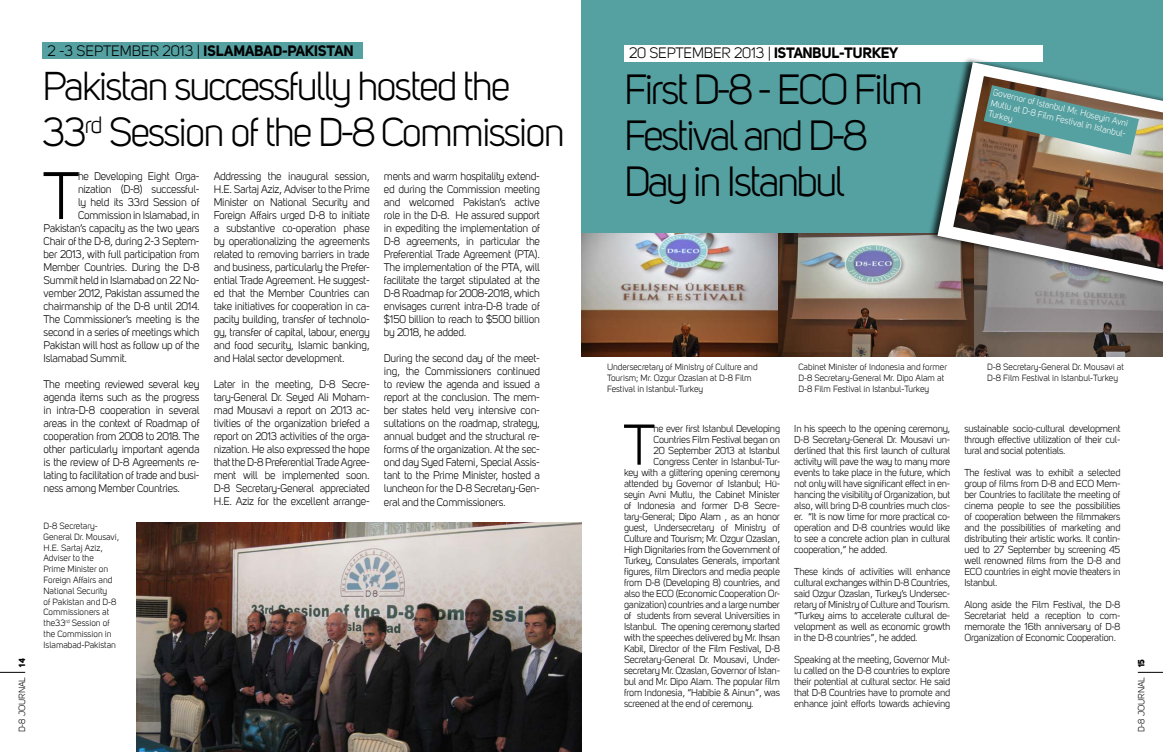
<style>
.page{position:relative;width:1163px;height:752px;background:#fff}
.page>*{position:absolute;margin:0;border:0;box-sizing:border-box;transform-origin:0 0}
.t1{font:66.1px "Uni Sans";color:#000}
.t2{font:56.6px "Uni Sans";color:#000}
.t3{font:42px/46px "Uni Sans";letter-spacing:-.06em;color:#000}
.t4{font:40px/46px "Uni Sans";letter-spacing:-.05em;color:#000}
.t5{font:700 15px "Uni Sans";letter-spacing:-.01em;color:#000}
.t6{font:15px "Uni Sans";color:#000}
.t7{font:11px/13px "Uni Sans";letter-spacing:-.02em;color:#000;text-align:justify}
.t8{font:10px/11px "Uni Sans";letter-spacing:-.02em;color:#000;text-align:justify}
.t9{font:9px/10.8px "Uni Sans";color:#000}
.t10{font:9px/10.8px "Uni Sans";color:#fff}
.s1{font-weight:400}
.s2{font-weight:800}
</style>
<div class="page">
<svg style="left:0;top:671px;width:25px;height:1px"></svg>
<svg style="left:1138px;top:671px;width:24px;height:1px"></svg>
<img style="left:136px;top:522px;width:445px;height:229px">
<div style="left:43px;top:43px;width:320px;height:16px;background:#55a0a1"></div>
<img style="left:581px;top:232px;width:581px;height:124px">
<div style="left:581px;top:0;width:581px;height:232px;background:#55a0a1"></div>
<div style="left:624px;top:45px;width:418px;height:16px;background:#fff"></div>
<div style="left:927px;top:57px;width:235px;height:235px;background:#000;opacity:.75"></div>
<svg style="left:937px;top:62px;width:225px;height:219px"></svg>
<img style="left:953px;top:76px;width:209px;height:193px">
<svg style="left:981px;top:83px;width:159px;height:73px"></svg>
<h3 class="t6" style="left:48px;top:42px;width:48px">2 -3 September</h3>
<h3 class="t5" style="left:162px;top:42px;width:73px"><span class="s1">2013 |</span> ISLAMA</h3>
<h3 class="t5" style="left:254px;top:42px;width:69px">BAD-PAKISTA</h3>
<h3 class="t5" style="left:344px;top:42px;width:12px">N</h3>
<h3 class="t6" style="left:629px;top:44px;width:40px">20 September</h3>
<h3 class="t5" style="left:734px;top:44px;width:166px"><span class="s1">2013 |</span> ISTANBU L-TU RKEY</h3>
<h3 class="t4" style="left:43px;top:63px;width:524px">Pakistan successfully hosted the<br>33<sup>rd</sup> Session of the D-8 Commission</h3>
<h3 class="t3" style="left:624px;top:67px;width:300px">First D-8 - ECO Film<br>Festival and D-8<br>Day in Istanbul</h3>
<p class="t10" style="left:994px;top:87px;width:141px;rotate:13deg">Governor of Istanbul Mr. Hüseyin Avni<br>Mutlu at D-8 Film Festival in Istanbul-<br>Turkey</p>
<h1 class="t1" style="left:43px;top:158px;width:38px">T</h1>
<p class="t7" style="left:78px;top:169px;width:123px">he Developing Eight Orga-</p>
<p class="t7" style="left:214px;top:170px;width:157px">Addressing the inaugural session, H.E. Sartaj Aziz, Adviser to the Prime Minister on National Security and Foreign Affairs urged D-8 to initiate a substantive co-operation phase by operationalizing the agreements related to removing barriers in trade and business, particularly the Prefer&shy;ential Trade Agreement. He suggest&shy;ed that the Member Countries can take initiatives for cooperation in ca&shy;pacity building, transfer of technolo&shy;gy, transfer of capital, labour, energy and food security, Islamic banking, and Halal sector development.</p>
<p class="t7" style="left:214px;top:378px;width:157px">Later in the meeting, D-8 Secre&shy;tary-General Dr. Seyed Ali Moham&shy;mad Mousavi a report on 2013 ac&shy;tivities of the organization briefed a report on 2013 activities of the orga&shy;nization. He also expressed the hope that the D-8 Preferential Trade Agree&shy;ment will be implemented soon.<br>D-8 Secretary-General appreciated H.E. Aziz for the excellent arrange-</p>
<p class="t7" style="left:384px;top:170px;width:157px">ments and warm hospitality extend&shy;ed during the Commission meeting and welcomed Pakistan’s active role in the D-8. He assured support in expediting the implementation of D-8 agreements, in particular the Preferential Trade Agreement (PTA).<br>The implementation of the PTA, will facilitate the target stipulated at the D-8 Roadmap for 2008-2018, which envisages current intra-D-8 trade of $150 billion to reach to $500 billion by 2018, he added.</p>
<p class="t7" style="left:384px;top:352px;width:157px">During the second day of the meet&shy;ing, the Commissioners continued to review the agenda and issued a report at the conclusion. The mem&shy;ber states held very intensive con&shy;sultations on the roadmap‚ strategy‚ annual budget and the structural re&shy;forms of the organization. At the sec&shy;ond day Syed Fatemi, Special Assis&shy;tant to the Prime Minister, hosted a luncheon for the D-8 Secretary-Gen&shy;eral and the Commissioners.</p>
<p class="t7" style="left:78px;top:182px;width:123px">nization (D-8) successful-</p>
<p class="t7" style="left:78px;top:195px;width:123px">ly held its 33rd Session of</p>
<p class="t7" style="left:78px;top:209px;width:123px">Commission in Islamabad, in</p>
<p class="t7" style="left:44px;top:222px;width:157px">Pakistan’s capacity as the two years</p>
<p class="t7" style="left:44px;top:235px;width:157px">Chair of the D-8, during 2-3 Septem-</p>
<p class="t7" style="left:44px;top:248px;width:157px">ber 2013, with full participation from</p>
<p class="t7" style="left:44px;top:261px;width:157px">Member Countries. During the D-8</p>
<p class="t7" style="left:44px;top:274px;width:157px">Summit held in Islamabad on 22 No-</p>
<p class="t7" style="left:44px;top:287px;width:157px">vember 2012, Pakistan assumed the</p>
<p class="t7" style="left:44px;top:300px;width:157px">chairmanship of the D-8 until 2014.</p>
<p class="t7" style="left:44px;top:313px;width:157px">The Commissioner’s meeting is the</p>
<p class="t7" style="left:44px;top:326px;width:157px">second in a series of meetings which</p>
<p class="t7" style="left:44px;top:339px;width:157px">Pakistan will host as follow up of the</p>
<p class="t7" style="left:44px;top:352px;width:85px">Islamabad Summit.</p>
<p class="t7" style="left:44px;top:378px;width:157px">The meeting reviewed several key agenda items such as the progress in intra-D-8 cooperation in several areas in the context of Roadmap of cooperation from 2008 to 2018. The other particularly important agenda is the review of D-8 Agreements re&shy;lating to facilitation of trade and busi&shy;ness among Member Countries.</p>
<p class="t9" style="left:607px;top:361px;width:152px">Undersecretary of Ministry of Culture and<br>Tourism; Mr. Ozgur Ozaslan at D-8 Film<br>Festival in Istanbul-Turkey</p>
<p class="t9" style="left:987px;top:361px;width:138px">D-8 Secretary-General Dr. Mousavi at<br>D-8 Film Festival in Istanbul-Turkey</p>
<p class="t9" style="left:798px;top:361px;width:150px">Cabinet Minister of Indonesia and former<br>D-8 Secretary-General Mr. Dipo Alam at<br>D-8 Film Festival in Istanbul-Turkey</p>
<h2 class="t2" style="left:623px;top:412px;width:33px">T</h2>
<p class="t8" style="left:653px;top:422px;width:128px">he ever first Istanbul Developing</p>
<p class="t8" style="left:964px;top:422px;width:157px">sustainable socio-cultural development through effective utilization of their cul&shy;tural and social potentials.</p>
<p class="t8" style="left:964px;top:466px;width:157px">The festival was to exhibit a selected group of films from D-8 and ECO Mem&shy;ber Countries to facilitate the meeting of cinema people to see the possibilities of cooperation between the filmmakers and the possibilities of marketing and distributing their artistic works. It contin&shy;ued to 27 September by screening 45 well renowned films from the D-8 and ECO countries in eight movie theaters in Istanbul.</p>
<p class="t8" style="left:964px;top:598px;width:157px">Along aside the Film Festival, the D-8<br>Secretariat held a reception to com&shy;memorate the 16th anniversary of D-8<br>Organization of Economic Cooperation.</p>
<p class="t8" style="left:794px;top:422px;width:157px">In his speech to the opening ceremony, D-8 Secretary-General Dr. Mousavi un&shy;derlined that this first launch of cultural activity will pave the way to many more events to take place in the future, which not only will have significant effect in en&shy;hancing the visibility of Organization, but also, will bring D-8 countries much clos&shy;er. “It is now time for more practical co&shy;operation and D-8 countries would like to see a concrete action plan in cultural cooperation,” he added.</p>
<p class="t8" style="left:794px;top:565px;width:157px">These kinds of activities will enhance cultural exchanges within D-8 Countries, said Ozgur Ozaslan, Turkey’s Undersec&shy;retary of Ministry of Culture and Tourism. “Turkey aims to accelerate cultural de&shy;velopment as well as economic growth in the D-8 countries”, he added.</p>
<p class="t8" style="left:794px;top:653px;width:157px">Speaking at the meeting, Governor Mut&shy;lu called on the D-8 countries to explore their potential at cultural sector. He said that D-8 Countries have to promote and enhance joint efforts towards achieving</p>
<p class="t8" style="left:653px;top:433px;width:128px">Countries Film Festival began on</p>
<p class="t8" style="left:653px;top:444px;width:128px">20 September 2013 at Istanbul</p>
<p class="t8" style="left:653px;top:455px;width:128px">Congress Center in Istanbul-Tur-</p>
<p class="t8" style="left:624px;top:466px;width:157px">key with a glittering opening ceremony</p>
<p class="t8" style="left:624px;top:477px;width:157px">attended by Governor of Istanbul; Hü-</p>
<p class="t8" style="left:624px;top:488px;width:157px">seyin Avni Mutlu, the Cabinet Minister</p>
<p class="t8" style="left:624px;top:499px;width:157px">of Indonesia and former D-8 Secre-</p>
<p class="t8" style="left:624px;top:510px;width:157px">tary-General; Dipo Alam , as an honor</p>
<p class="t8" style="left:624px;top:521px;width:157px">guest, Undersecretary of Ministry of</p>
<p class="t8" style="left:624px;top:532px;width:157px">Culture and Tourism; Mr. Ozgur Ozaslan,</p>
<p class="t8" style="left:624px;top:543px;width:157px">High Dignitaries from the Government of</p>
<p class="t8" style="left:624px;top:554px;width:157px">Turkey, Consulates Generals, important</p>
<p class="t8" style="left:624px;top:565px;width:157px">figures, film Directors and media people</p>
<p class="t8" style="left:624px;top:576px;width:157px">from D-8 (Developing 8) countries, and</p>
<p class="t8" style="left:624px;top:587px;width:157px">also the ECO (Economic Cooperation Or-</p>
<p class="t8" style="left:624px;top:598px;width:157px">ganization) countries and a large number</p>
<p class="t8" style="left:624px;top:609px;width:157px">of students from several Universities in</p>
<p class="t8" style="left:624px;top:620px;width:157px">Istanbul. The opening ceremony started</p>
<p class="t8" style="left:624px;top:631px;width:157px">with the speeches delivered by Mr. Ihsan</p>
<p class="t8" style="left:624px;top:642px;width:157px">Kabil, Director of the Film Festival, D-8</p>
<p class="t8" style="left:624px;top:653px;width:157px">Secretary-General Dr. Mousavi, Under-</p>
<p class="t8" style="left:624px;top:664px;width:157px">secretary Mr. Ozaslan, Governor of Istan-</p>
<p class="t8" style="left:624px;top:675px;width:157px">bul and Mr. Dipo Alam. The popular film</p>
<p class="t8" style="left:624px;top:686px;width:157px">from Indonesia, “Habibie &amp; Ainun”, was</p>
<p class="t8" style="left:624px;top:697px;width:131px">screened at the end of ceremony.</p>
<p class="t9" style="left:44px;top:520px;width:77px">D-8 Secretary-<br>General Dr. Mousavi,<br>H.E. Sartaj Aziz,<br>Adviser to the<br>Prime Minister on<br>Foreign Affairs and<br>National Security<br>of Pakistan and D-8<br>Commissioners at the33<sup>rd</sup> Session of the Commission in<br>Islamabad-Pakistan</p>
<p class="t9" style="left:17px;top:731px;width:75px;rotate:-90deg">D-8 JOURNAL <span class="s2">14</span></p>
<p class="t9" style="left:1135px;top:731px;width:75px;rotate:-90deg">D-8 JOURNAL <span class="s2">15</span></p>
</div>
